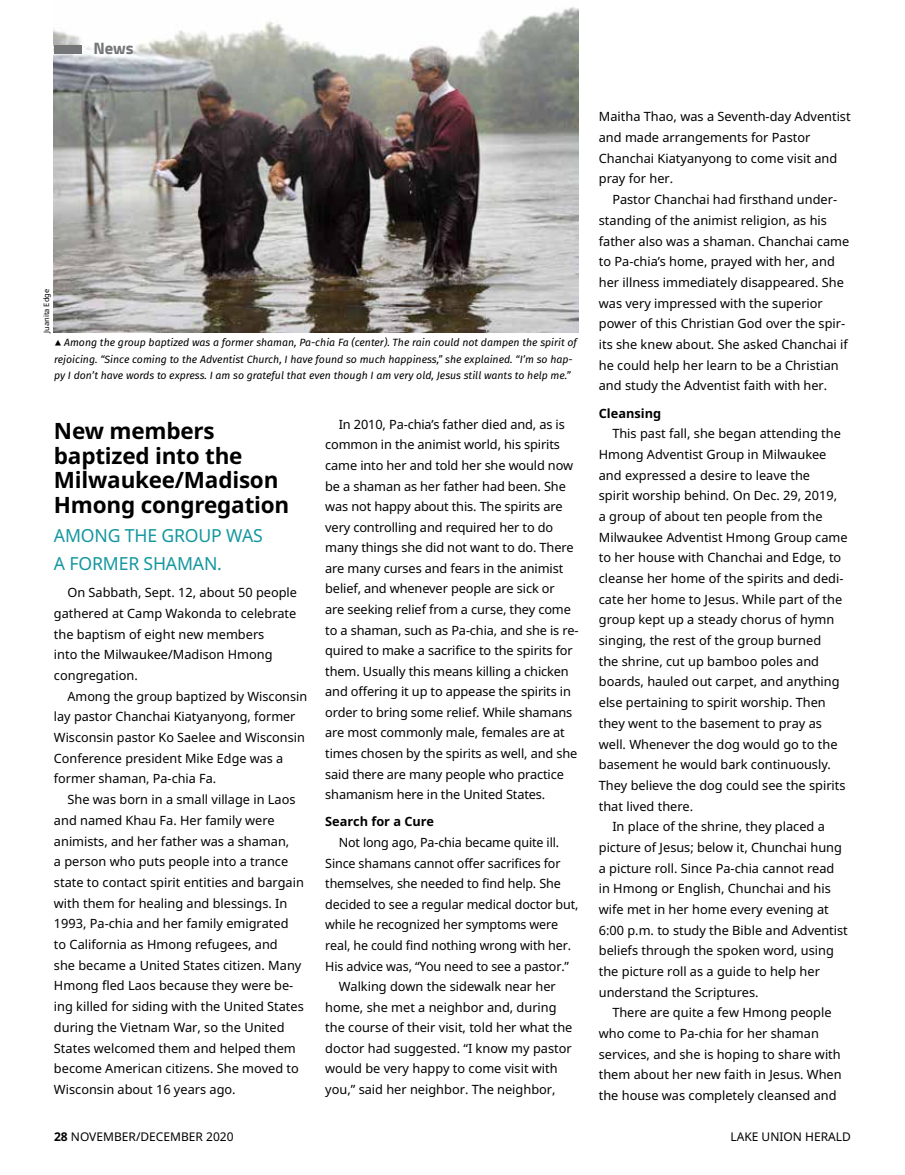
<style>
.page{position:relative;width:905px;height:1175px;background:#fff}
.page>*{position:absolute;margin:0;border:0;box-sizing:border-box;transform-origin:0 0}
.t1{font:700 22.5px/24.5px "Noto Sans";letter-spacing:-.01em;color:#000}
.t2{font:18px/27.5px "Noto Sans";letter-spacing:-.01em;color:#14979f}
.t3{font:700 16.5px "Titillium Web";color:#737577}
.t4{font:12.75px/20.7px "Noto Sans";color:#000}
.t5{font:700 12.75px "Noto Sans";color:#000}
.t6{font:12px "Noto Sans";color:#000}
.t7{font:italic 10.5px/16.5px "Fira Sans";color:#000}
.t8{font:7.5px "Noto Sans";color:#000}
.s1{font-family:"Freight Text Pro";font-style:normal}
.s2{font-weight:700}
</style>
<div class="page">
<img style="left:54px;top:7px;width:524px;height:326px">
<div style="left:54px;top:45px;width:27px;height:9px;background:#737577"></div>
<p class="t3" style="left:93px;top:36px;width:42px">News</p>
<p class="t8" style="left:41px;top:333px;width:45px;rotate:-90deg">Juanita Edge</p>
<p class="t7" style="left:54px;top:334px;width:524px"><span class="s1">E</span> Among the group baptized was a former shaman, Pa-chia Fa (center). The rain could not dampen the spirit of rejoicing. “Since coming to the Adventist Church, I have found so much happiness,” she explained. “I’m so hap&shy;py I don’t have words to express. I am so grateful that even though I am very old, Jesus still wants to help me.”</p>
<h1 class="t1" style="left:54px;top:418px;width:237px">New members baptized into the<br>Milwaukee/Madison<br>Hmong congregation</h1>
<h2 class="t2" style="left:54px;top:521px;width:210px">AMONG THE GROUP WAS<br>A FORMER SHAMAN.</h2>
<p class="t4" style="left:54px;top:582px;width:245px;text-indent:14px">On Sabbath, Sept. 12, about 50 people gathered at Camp Wakonda to celebrate the baptism of eight new members<br>into the Milwaukee/Madison Hmong congregation.</p>
<p class="t4" style="left:54px;top:685px;width:255px;text-indent:14px">Among the group baptized by Wisconsin lay pastor Chanchai Kiatyanyong, former Wisconsin pastor Ko Saelee and Wisconsin Conference president Mike Edge was a former shaman, Pa-chia Fa.</p>
<p class="t4" style="left:54px;top:789px;width:251px;text-indent:14px">She was born in a small village in Laos and named Khau Fa. Her family were animists, and her father was a shaman,<br>a person who puts people into a trance state to contact spirit entities and bargain with them for healing and blessings. In 1993, Pa-chia and her family emigrated to California as Hmong refugees, and<br>she became a United States citizen. Many Hmong fled Laos because they were be&shy;ing killed for siding with the United States during the Vietnam War, so the United States welcomed them and helped them become American citizens. She moved to Wisconsin about 16 years ago.</p>
<p class="t4" style="left:325px;top:413px;width:255px;text-indent:14px">In 2010, Pa-chia’s father died and, as is common in the animist world, his spirits came into her and told her she would now be a shaman as her father had been. She was not happy about this. The spirits are very controlling and required her to do many things she did not want to do. There are many curses and fears in the animist belief, and whenever people are sick or<br>are seeking relief from a curse, they come to a shaman, such as Pa-chia, and she is re&shy;quired to make a sacrifice to the spirits for them. Usually this means killing a chicken and offering it up to appease the spirits in order to bring some relief. While shamans are most commonly male, females are at times chosen by the spirits as well, and she said there are many people who practice shamanism here in the United States.</p>
<p class="t5" style="left:325px;top:813px;width:110px">Search for a Cure</p>
<p class="t4" style="left:339px;top:831px;width:222px">Not long ago, Pa-chia became quite ill.</p>
<p class="t4" style="left:325px;top:852px;width:237px">Since shamans cannot offer sacrifices for</p>
<p class="t4" style="left:325px;top:873px;width:237px">themselves, she needed to find help. She</p>
<p class="t4" style="left:325px;top:893px;width:255px">decided to see a regular medical doctor but,</p>
<p class="t4" style="left:325px;top:914px;width:234px">while he recognized her symptoms were</p>
<p class="t4" style="left:325px;top:934px;width:247px">real, he could find nothing wrong with her.</p>
<p class="t4" style="left:325px;top:955px;width:245px">His advice was, “You need to see a pastor.”</p>
<p class="t4" style="left:339px;top:975px;width:218px">Walking down the sidewalk near her</p>
<p class="t4" style="left:325px;top:996px;width:233px">home, she met a neighbor and, during</p>
<p class="t4" style="left:325px;top:1017px;width:249px">the course of their visit, told her what the</p>
<p class="t4" style="left:325px;top:1037px;width:248px">doctor had suggested. “I know my pastor</p>
<p class="t4" style="left:325px;top:1058px;width:234px">would be very happy to come visit with</p>
<p class="t4" style="left:325px;top:1078px;width:232px">you,” said her neighbor. The neighbor,</p>
<p class="t4" style="left:598px;top:106px;width:253px">Maitha Thao, was a Seventh-day Adventist and made arrangements for Pastor<br>Chanchai Kiatyanyong to come visit and pray for her.</p>
<p class="t4" style="left:598px;top:189px;width:252px;text-indent:14px">Pastor Chanchai had firsthand under&shy;standing of the animist religion, as his father also was a shaman. Chanchai came to Pa-chia’s home, prayed with her, and her illness immediately disappeared. She was very impressed with the superior power of this Christian God over the spir&shy;its she knew about. She asked Chanchai if he could help her learn to be a Christian and study the Adventist faith with her.</p>
<p class="t5" style="left:598px;top:404px;width:64px">Cleansing</p>
<p class="t4" style="left:612px;top:423px;width:230px">This past fall, she began attending the</p>
<p class="t4" style="left:598px;top:444px;width:229px">Hmong Adventist Group in Milwaukee</p>
<p class="t4" style="left:598px;top:464px;width:213px">and expressed a desire to leave the</p>
<p class="t4" style="left:598px;top:485px;width:240px">spirit worship behind. On Dec. 29, 2019,</p>
<p class="t4" style="left:598px;top:506px;width:225px">a group of about ten people from the</p>
<p class="t4" style="left:598px;top:526px;width:250px">Milwaukee Adventist Hmong Group came</p>
<p class="t4" style="left:598px;top:547px;width:244px">to her house with Chanchai and Edge, to</p>
<p class="t4" style="left:598px;top:568px;width:246px">cleanse her home of the spirits and dedi-</p>
<p class="t4" style="left:598px;top:588px;width:245px">cate her home to Jesus. While part of the</p>
<p class="t4" style="left:598px;top:609px;width:237px">group kept up a steady chorus of hymn</p>
<p class="t4" style="left:598px;top:630px;width:224px">singing, the rest of the group burned</p>
<p class="t4" style="left:598px;top:650px;width:222px">the shrine, cut up bamboo poles and</p>
<p class="t4" style="left:598px;top:671px;width:242px">boards, hauled out carpet, and anything</p>
<p class="t4" style="left:598px;top:692px;width:228px">else pertaining to spirit worship. Then</p>
<p class="t4" style="left:598px;top:712px;width:225px">they went to the basement to pray as</p>
<p class="t4" style="left:598px;top:733px;width:240px">well. Whenever the dog would go to the</p>
<p class="t4" style="left:598px;top:754px;width:234px">basement he would bark continuously.</p>
<p class="t4" style="left:598px;top:774px;width:248px">They believe the dog could see the spirits</p>
<p class="t4" style="left:598px;top:795px;width:96px">that lived there.</p>
<p class="t4" style="left:612px;top:816px;width:214px">In place of the shrine, they placed a</p>
<p class="t4" style="left:598px;top:836px;width:245px">picture of Jesus; below it, Chunchai hung</p>
<p class="t4" style="left:598px;top:857px;width:237px">a picture roll. Since Pa-chia cannot read</p>
<p class="t4" style="left:598px;top:878px;width:233px">in Hmong or English, Chunchai and his</p>
<p class="t4" style="left:598px;top:898px;width:231px">wife met in her home every evening at</p>
<p class="t4" style="left:598px;top:919px;width:250px">6:00 p.m. to study the Bible and Adventist</p>
<p class="t4" style="left:598px;top:940px;width:237px">beliefs through the spoken word, using</p>
<p class="t4" style="left:598px;top:960px;width:222px">the picture roll as a guide to help her</p>
<p class="t4" style="left:598px;top:981px;width:161px">understand the Scriptures.</p>
<p class="t4" style="left:612px;top:1002px;width:221px">There are quite a few Hmong people</p>
<p class="t4" style="left:598px;top:1022px;width:221px">who come to Pa-chia for her shaman</p>
<p class="t4" style="left:598px;top:1043px;width:243px">services, and she is hoping to share with</p>
<p class="t4" style="left:598px;top:1064px;width:244px">them about her new faith in Jesus. When</p>
<p class="t4" style="left:598px;top:1084px;width:239px">the house was completely cleansed and</p>
<p class="t6" style="left:54px;top:1128px;width:181px"><span class="s2">28</span> NOVEMBER/DECEMBER 2020</p>
<p class="t6" style="left:730px;top:1128px;width:122px">LAKE UNION HERALD</p>
</div>
